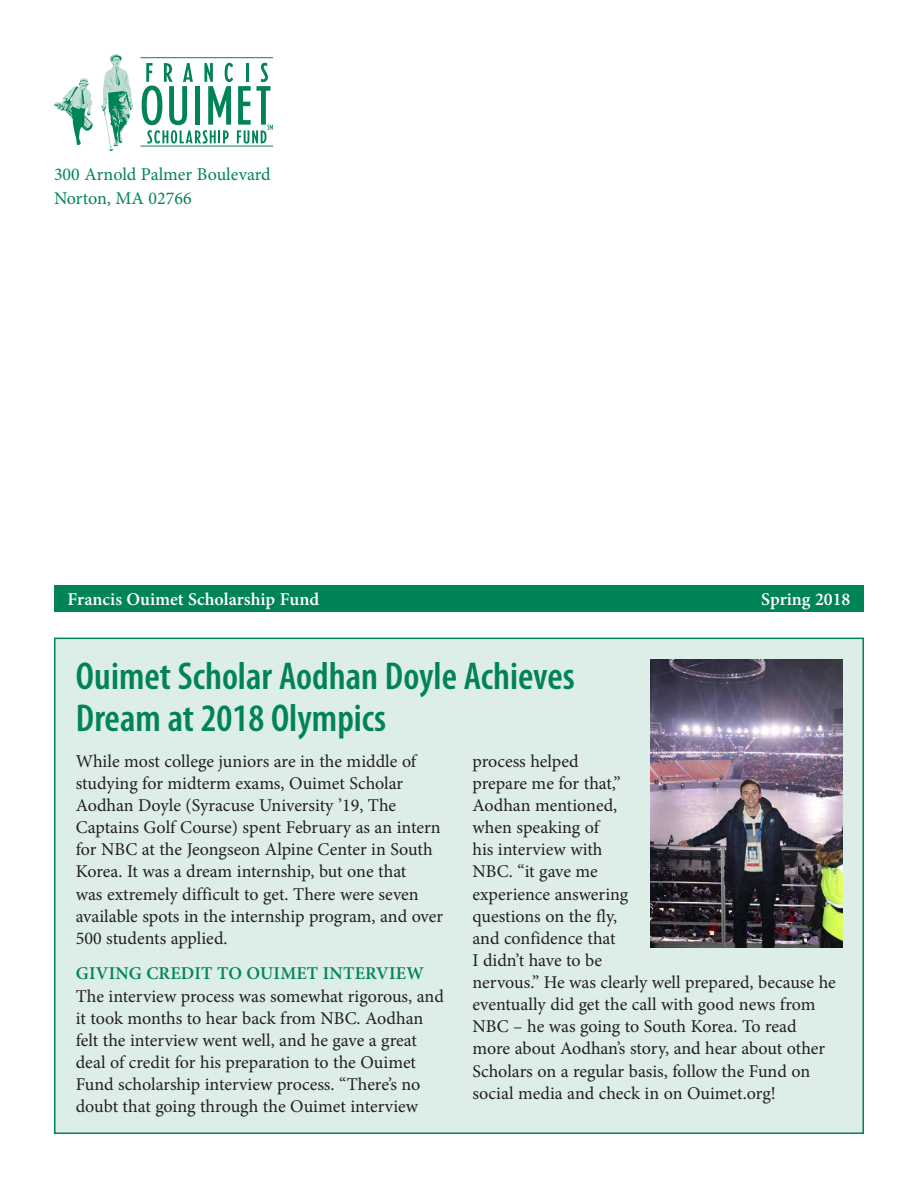
<style>
.page{position:relative;width:918px;height:1188px;background:#fff}
.page>*{position:absolute;margin:0;border:0;box-sizing:border-box;transform-origin:0 0}
.t1{font:600 condensed 39px/42.6px "Myriad Pro";color:#008457}
.t2{font:18px/22.2px "Minion Pro";letter-spacing:-.005em;color:#231f20}
.t3{font:600 18px "Minion Pro";color:#fff}
.t4{font:18px "Minion Pro";color:#008457}
.t5{font:600 18px "Minion Pro";letter-spacing:.01em;color:#008457}
</style>
<div class="page">
<div style="left:54px;top:585px;width:810px;height:27px;background:#008457"></div>
<div style="left:55px;top:638px;width:808px;height:495px;background:#ddede7"></div>
<img style="left:650px;top:659px;width:192px;height:289px">
<svg style="left:54px;top:78px;width:39px;height:67px"></svg>
<svg style="left:101px;top:54px;width:32px;height:97px"></svg>
<hr style="left:141px;top:57px;width:132px;height:1px;background:#008457">
<hr style="left:141px;top:146px;width:132px;height:1px;background:#008457">
<svg style="left:142px;top:63px;width:131px;height:81px"></svg>
<p class="t4" style="left:54px;top:162px;width:218px">300 Arnold Palmer Boulevard</p>
<p class="t4" style="left:54px;top:186px;width:139px">Norton, MA 02766</p>
<p class="t3" style="left:68px;top:587px;width:253px">Francis Ouimet Scholarship Fund</p>
<p class="t3" style="left:761px;top:587px;width:91px">Spring 2018</p>
<p class="t1" style="left:76px;top:655px;width:500px">Ouimet Scholar Aodhan Doyle Achieves<br>Dream at 2018 Olympics</p>
<p class="t2" style="left:76px;top:750px;width:369px">While most college juniors are in the middle of studying for midterm exams, Ouimet Scholar Aodhan Doyle (Syracuse University ’19, The Captains Golf Course) spent February as an intern for NBC at the Jeongseon Alpine Center in South Korea. It was a dream internship, but one that<br>was extremely difficult to get. There were seven available spots in the internship program, and over 500 students applied.</p>
<p class="t5" style="left:76px;top:961px;width:350px">GIVING CREDIT TO OUIMET INTERVIEW</p>
<p class="t2" style="left:76px;top:985px;width:370px">The interview process was somewhat rigorous, and it took months to hear back from NBC. Aodhan felt the interview went well, and he gave a great deal of credit for his preparation to the Ouimet Fund scholarship interview process. “There’s no doubt that going through the Ouimet interview</p>
<p class="t2" style="left:472px;top:750px;width:365px">process helped<br>prepare me for that,”<br>Aodhan mentioned,<br>when speaking of<br>his interview with<br>NBC. “it gave me<br>experience answering<br>questions on the fly,<br>and confidence that<br>I didn’t have to be<br>nervous.” He was clearly well prepared, because he eventually did get the call with good news from<br>NBC – he was going to South Korea. To read more about Aodhan’s story, and hear about other<br>Scholars on a regular basis, follow the Fund on social media and check in on Ouimet.org!</p>
</div>
